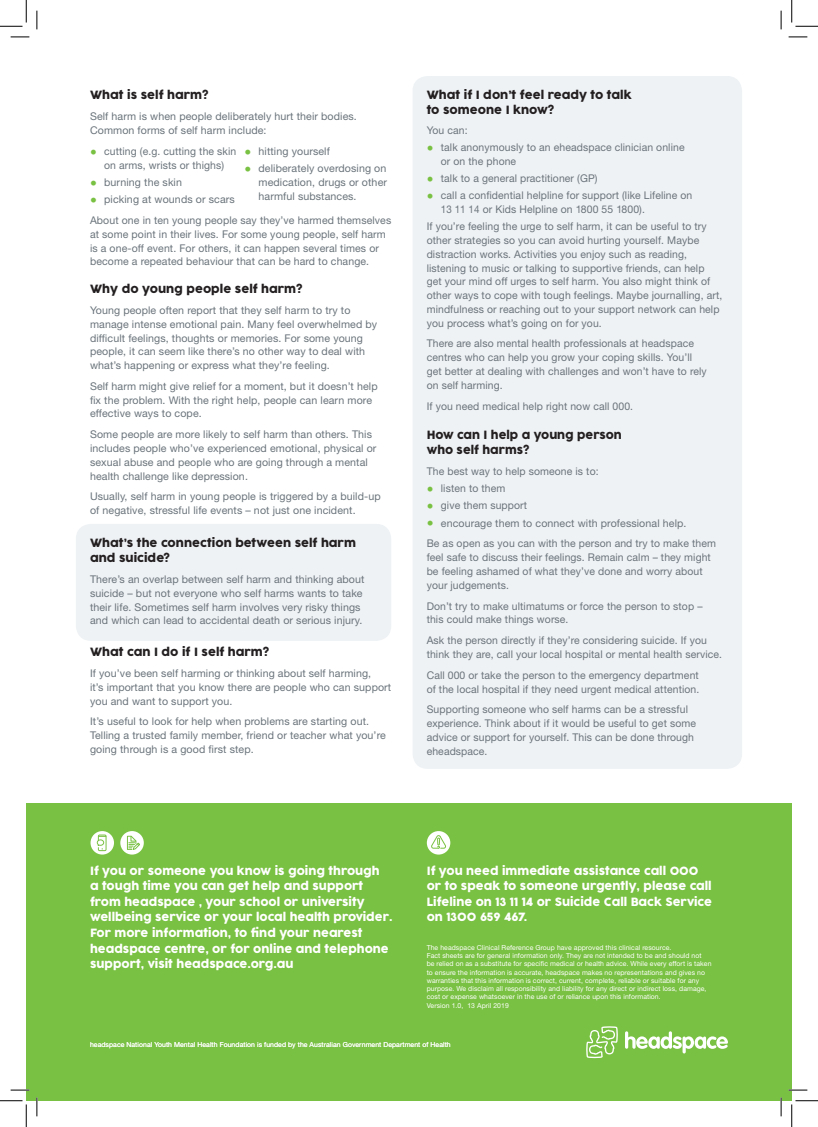
<style>
.page{position:relative;width:818px;height:1127px;background:#fff}
.page>*{position:absolute;margin:0;border:0;box-sizing:border-box;transform-origin:0 0}
.Footer___emergency_c{font:11.25px/15.6px "Cocogoose Pro";color:#fff}
.heading{font:11.25px/15px "Cocogoose Pro";color:#231f20}
.Body_copy{font:10.62px/13.8px "Helvetica Neue LT Std";letter-spacing:.01em;color:#6a747b}
.Fund_disclaimer{font:6.88px/8.2px "Helvetica Neue LT Std";letter-spacing:.01em;color:#fff}
.s1{font-size:13.75px;color:#79c142}
</style>
<div class="page">
<div style="left:26px;top:802px;width:766px;height:298px;background:#79c142"></div>
<svg style="left:91px;top:830px;width:23px;height:24px"></svg>
<div style="left:98px;top:834px;width:8px;height:16px;border:1px solid #79c142"></div>
<svg style="left:97px;top:835px;width:9px;height:14px"></svg>
<svg style="left:120px;top:830px;width:24px;height:24px"></svg>
<svg style="left:127px;top:835px;width:13px;height:15px"></svg>
<svg style="left:427px;top:830px;width:23px;height:24px"></svg>
<svg style="left:431px;top:834px;width:16px;height:14px"></svg>
<svg style="left:586px;top:1026px;width:32px;height:31px"></svg>
<svg style="left:625px;top:1031px;width:103px;height:22px"></svg>
<div style="left:412px;top:76px;width:330px;height:692px;background:#eff2f5;border-radius:15px"></div>
<div style="left:76px;top:523px;width:315px;height:117px;background:#eff2f5;border-radius:15px"></div>
<svg style="left:11px;top:36px;width:18px;height:2px"></svg>
<svg style="left:788px;top:36px;width:19px;height:2px"></svg>
<svg style="left:11px;top:1089px;width:18px;height:1px"></svg>
<svg style="left:788px;top:1089px;width:19px;height:1px"></svg>
<svg style="left:36px;top:11px;width:2px;height:18px"></svg>
<svg style="left:36px;top:1097px;width:2px;height:18px"></svg>
<svg style="left:780px;top:11px;width:2px;height:18px"></svg>
<svg style="left:780px;top:1097px;width:2px;height:18px"></svg>
<svg style="left:0;top:0;width:27px;height:27px"></svg>
<svg style="left:0;top:1100px;width:27px;height:26px"></svg>
<svg style="left:791px;top:0;width:27px;height:27px"></svg>
<svg style="left:791px;top:1100px;width:27px;height:26px"></svg>
<p class="heading" style="left:90px;top:88px;width:120px">What is self harm?</p>
<p class="Body_copy" style="left:90px;top:109px;width:268px">Self harm is when people deliberately hurt their bodies.<br>Common forms of self harm include:</p>
<p class="Body_copy" style="left:90px;top:144px;width:148px;text-align:center"><span class="s1">•</span> cutting (e.g. cutting the skin on arms, wrists or thighs)</p>
<p class="Body_copy" style="left:90px;top:175px;width:93px"><span class="s1">•</span> burning the skin</p>
<p class="Body_copy" style="left:90px;top:192px;width:146px"><span class="s1">•</span> picking at wounds or scars</p>
<p class="Body_copy" style="left:244px;top:144px;width:87px"><span class="s1">•</span> hitting yourself</p>
<p class="Body_copy" style="left:259px;top:161px;width:130px;text-align:justify;text-indent:-14px"><span class="s1">•</span> deliberately overdosing on medication, drugs or other harmful substances.</p>
<p class="Body_copy" style="left:90px;top:213px;width:303px">About one in ten young people say they’ve harmed themselves at some point in their lives. For some young people, self harm is a one-off event. For others, it can happen several times or become a repeated behaviour that can be hard to change.</p>
<p class="heading" style="left:90px;top:282px;width:214px">Why do young people self harm?</p>
<p class="Body_copy" style="left:90px;top:303px;width:289px">Young people often report that they self harm to try to manage intense emotional pain. Many feel overwhelmed by difficult feelings, thoughts or memories. For some young people, it can seem like there’s no other way to deal with what’s happening or express what they’re feeling.</p>
<p class="Body_copy" style="left:90px;top:379px;width:289px">Self harm might give relief for a moment, but it doesn’t help fix the problem. With the right help, people can learn more effective ways to cope.</p>
<p class="Body_copy" style="left:90px;top:427px;width:288px">Some people are more likely to self harm than others. This includes people who’ve experienced emotional, physical or sexual abuse and people who are going through a mental health challenge like depression.</p>
<p class="Body_copy" style="left:90px;top:489px;width:292px">Usually, self harm in young people is triggered by a build-up of negative, stressful life events – not just one incident.</p>
<p class="heading" style="left:90px;top:536px;width:267px">What’s the connection between self harm and suicide?</p>
<p class="Body_copy" style="left:90px;top:572px;width:276px">There’s an overlap between self harm and thinking about suicide – but not everyone who self harms wants to take their life. Sometimes self harm involves very risky things and which can lead to accidental death or serious injury.</p>
<p class="heading" style="left:90px;top:644px;width:181px">What can I do if I self harm?</p>
<p class="Body_copy" style="left:90px;top:666px;width:303px">If you’ve been self harming or thinking about self harming,<br>it’s important that you know there are people who can support you and want to support you.</p>
<p class="Body_copy" style="left:90px;top:714px;width:297px">It’s useful to look for help when problems are starting out.<br>Telling a trusted family member, friend or teacher what you’re going through is a good first step.</p>
<p class="heading" style="left:427px;top:88px;width:206px">What if I don’t feel ready to talk to someone I know?</p>
<p class="Body_copy" style="left:427px;top:123px;width:42px">You can:</p>
<p class="Body_copy" style="left:441px;top:140px;width:245px;text-indent:-14px"><span class="s1">•</span> talk anonymously to an eheadspace clinician online or on the phone</p>
<p class="Body_copy" style="left:427px;top:171px;width:172px"><span class="s1">•</span> talk to a general practitioner (GP)</p>
<p class="Body_copy" style="left:441px;top:188px;width:253px;text-indent:-14px"><span class="s1">•</span> call a confidential helpline for support (like Lifeline on<br>13 11 14 or Kids Helpline on 1800 55 1800).</p>
<p class="Body_copy" style="left:427px;top:219px;width:297px">If you’re feeling the urge to self harm, it can be useful to try other strategies so you can avoid hurting yourself. Maybe distraction works. Activities you enjoy such as reading, listening to music or talking to supportive friends, can help get your mind off urges to self harm. You also might think of other ways to cope with tough feelings. Maybe journalling, art, mindfulness or reaching out to your support network can help you process what’s going on for you.</p>
<p class="Body_copy" style="left:427px;top:336px;width:281px">There are also mental health professionals at headspace centres who can help you grow your coping skills. You’ll get better at dealing with challenges and won’t have to rely on self harming.</p>
<p class="Body_copy" style="left:427px;top:399px;width:208px">If you need medical help right now call 000.</p>
<p class="heading" style="left:427px;top:427px;width:197px">How can I help a young person who self harms?</p>
<p class="Body_copy" style="left:427px;top:464px;width:173px">The best way to help someone is to:</p>
<p class="Body_copy" style="left:427px;top:481px;width:80px"><span class="s1">•</span> listen to them</p>
<p class="Body_copy" style="left:427px;top:498px;width:102px"><span class="s1">•</span> give them support</p>
<p class="Body_copy" style="left:427px;top:515px;width:261px"><span class="s1">•</span> encourage them to connect with professional help.</p>
<p class="Body_copy" style="left:427px;top:536px;width:291px">Be as open as you can with the person and try to make them feel safe to discuss their feelings. Remain calm – they might be feeling ashamed of what they’ve done and worry about your judgements.</p>
<p class="Body_copy" style="left:427px;top:598px;width:277px">Don’t try to make ultimatums or force the person to stop – this could make things worse.</p>
<p class="Body_copy" style="left:427px;top:633px;width:297px">Ask the person directly if they’re considering suicide. If you think they are, call your local hospital or mental health service.</p>
<p class="Body_copy" style="left:427px;top:667px;width:274px">Call 000 or take the person to the emergency department of the local hospital if they need urgent medical attention.</p>
<p class="Body_copy" style="left:427px;top:702px;width:271px">Supporting someone who self harms can be a stressful experience. Think about if it would be useful to get some advice or support for yourself. This can be done through eheadspace.</p>
<p class="Footer___emergency_c" style="left:90px;top:862px;width:304px">If you or someone you know is going through<br>a tough time you can get help and support from headspace , your school or university wellbeing service or your local health provider.<br>For more information, to find your nearest headspace centre, or for online and telephone support, visit headspace.org.au</p>
<p class="Footer___emergency_c" style="left:427px;top:862px;width:287px">If you need immediate assistance call 000 or to speak to someone urgently, please call Lifeline on 13 11 14 or Suicide Call Back Service on 1300 659 467.</p>
<p class="Fund_disclaimer" style="left:427px;top:942px;width:246px">The headspace Clinical Reference Group have approved this clinical resource.</p>
<p class="Fund_disclaimer" style="left:427px;top:951px;width:286px">Fact sheets are for general information only. They are not intended to be and should not<br>be relied on as a substitute for specific medical or health advice. While every effort is taken to ensure the information is accurate, headspace makes no representations and gives no warranties that this information is correct, current, complete, reliable or suitable for any purpose. We disclaim all responsibility and liability for any direct or indirect loss, damage, cost or expense whatsoever in the use of or reliance upon this information.<br>Version 1.0, 13 April 2019</p>
<p class="Fund_disclaimer" style="left:90px;top:1040px;width:362px">headspace National Youth Mental Health Foundation is funded by the Australian Government Department of Health</p>
</div>
